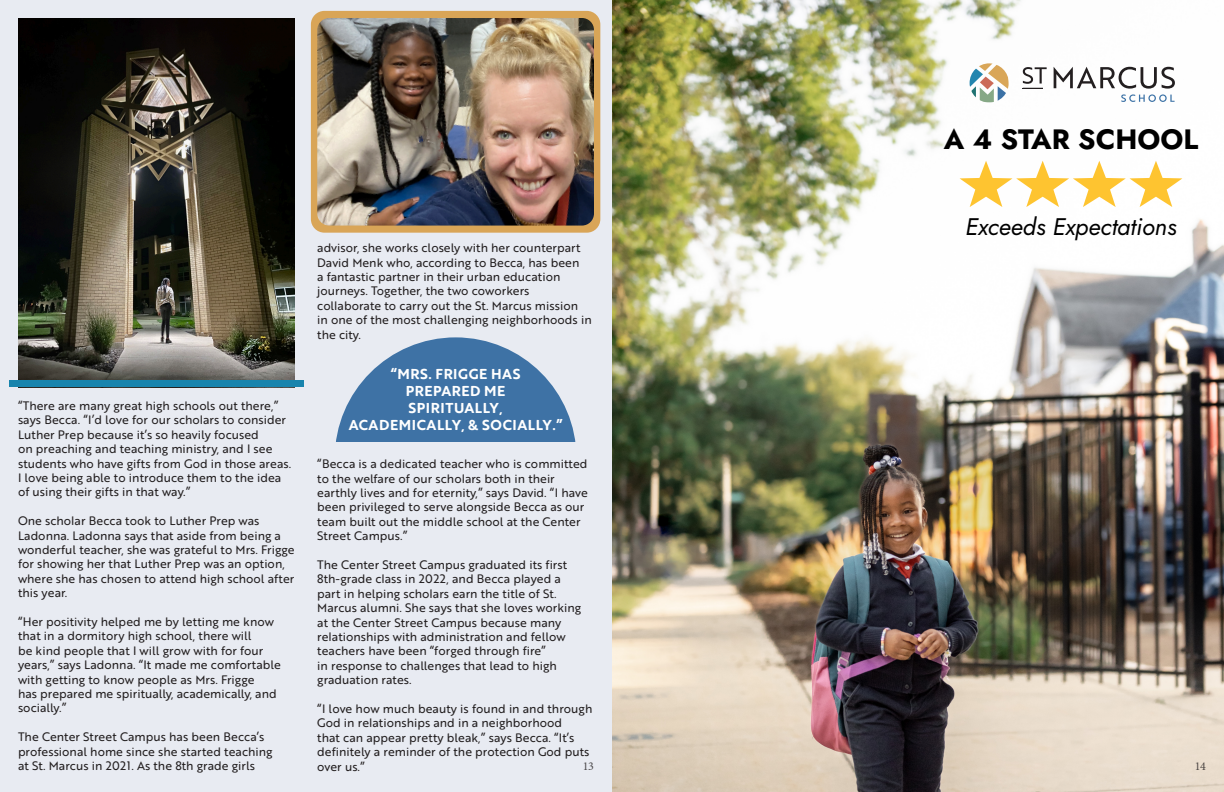
<style>
.page{position:relative;width:1224px;height:792px;background:#fff}
.page>*{position:absolute;margin:0;border:0;box-sizing:border-box;transform-origin:0 0}
.t1{font:700 28px "Jost";color:#000}
.t2{font:italic 24px "Jost";color:#000}
.t3{font:700 14px/16.8px "Brother 1816 Printed";letter-spacing:.04em;color:#fff;text-align:center}
.t4{font:12px/14.4px "Brother 1816 Printed";color:#231f20}
.t5{font:12px "Minion Pro";color:#231f20}
</style>
<div class="page">
<div style="left:0;top:0;width:612px;height:792px;background:#e8ebf2"></div>
<div style="left:335px;top:337px;width:241px;height:242px;background:#3e72a5;border-radius:50%"></div>
<div style="left:317px;top:443px;width:295px;height:349px;background:#e8ebf2"></div>
<img style="left:18px;top:18px;width:277px;height:363px">
<div style="left:9px;top:381px;width:295px;height:6px;background:#1884ad"></div>
<div style="left:311px;top:11px;width:289px;height:222px;background:#d9a557;border-radius:14px"></div>
<img style="left:317px;top:18px;width:277px;height:208px">
<img style="left:612px;top:0;width:612px;height:792px">
<svg style="left:960px;top:161px;width:222px;height:46px"></svg>
<svg style="left:970px;top:63px;width:39px;height:40px"></svg>
<svg style="left:1054px;top:67px;width:121px;height:35px"></svg>
<svg style="left:1023px;top:67px;width:24px;height:22px"></svg>
<p class="t1" style="left:944px;top:119px;width:256px">A 4 STAR SCHOOL</p>
<p class="t4" style="left:18px;top:398px;width:275px">“There are many great high schools out there,” says Becca. “I’d love for our scholars to consider Luther Prep because it’s so heavily focused<br>on preaching and teaching ministry, and I see students who have gifts from God in those areas.<br>I love being able to introduce them to the idea of using their gifts in that way.”</p>
<p class="t4" style="left:18px;top:513px;width:278px">One scholar Becca took to Luther Prep was Ladonna. Ladonna says that aside from being a wonderful teacher, she was grateful to Mrs. Frigge for showing her that Luther Prep was an option, where she has chosen to attend high school after this year.</p>
<p class="t4" style="left:18px;top:614px;width:265px">“Her positivity helped me by letting me know that in a dormitory high school, there will<br>be kind people that I will grow with for four years,” says Ladonna. “It made me comfortable with getting to know people as Mrs. Frigge<br>has prepared me spiritually, academically, and socially.”</p>
<p class="t4" style="left:18px;top:729px;width:256px">The Center Street Campus has been Becca’s professional home since she started teaching at St. Marcus in 2021. As the 8th grade girls</p>
<p class="t4" style="left:317px;top:240px;width:276px">advisor, she works closely with her counterpart David Menk who, according to Becca, has been<br>a fantastic partner in their urban education journeys. Together, the two coworkers collaborate to carry out the St. Marcus mission in one of the most challenging neighborhoods in the city.</p>
<p class="t3" style="left:391px;top:366px;width:131px">“MRS. FRIGGE HAS</p>
<p class="t3" style="left:406px;top:382px;width:101px">PREPARED ME</p>
<p class="t3" style="left:349px;top:399px;width:215px">SPIRITUALLY,<br>ACADEMICALLY, &amp; SOCIALLY.”</p>
<p class="t2" style="left:965px;top:210px;width:213px">Exceeds Expectations</p>
<p class="t4" style="left:317px;top:456px;width:272px">“Becca is a dedicated teacher who is committed to the welfare of our scholars both in their earthly lives and for eternity,” says David. “I have been privileged to serve alongside Becca as our team built out the middle school at the Center Street Campus.”</p>
<p class="t4" style="left:317px;top:557px;width:265px">The Center Street Campus graduated its first 8th-grade class in 2022, and Becca played a part in helping scholars earn the title of St.<br>Marcus alumni. She says that she loves working at the Center Street Campus because many relationships with administration and fellow teachers have been “forged through fire”<br>in response to challenges that lead to high graduation rates.</p>
<p class="t4" style="left:317px;top:701px;width:277px">“I love how much beauty is found in and through God in relationships and in a neighborhood<br>that can appear pretty bleak,” says Becca. “It’s definitely a reminder of the protection God puts over us.”</p>
<p class="t5" style="left:582px;top:758px;width:13px">13</p>
<p class="t5" style="left:1194px;top:758px;width:13px">14</p>
</div>
